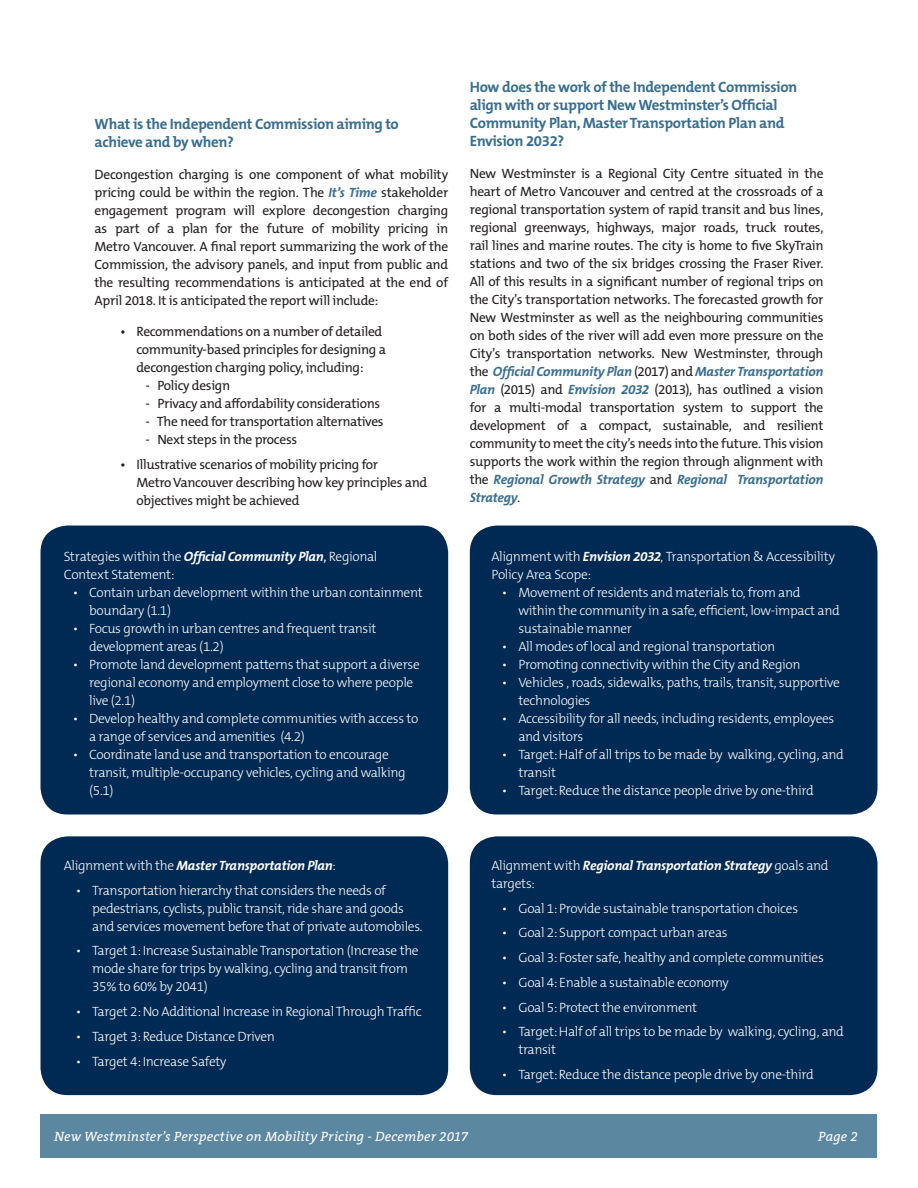
<style>
.page{position:relative;width:918px;height:1188px;background:#fff}
.page>*{position:absolute;margin:0;border:0;box-sizing:border-box;transform-origin:0 0}
.Sub-heading{font:700 15px/18px "The Mix B7";letter-spacing:-.025em;color:#386e8f}
.Text{font:300 13.5px/18px "The Mix B3";letter-spacing:-.025em;color:#fff}
.Text-2{font:13.5px/18px "The Mix B5 Plain";letter-spacing:-.025em;color:#231f20;text-align:justify}
.Text-3{font:italic 700 13.5px/18px "The Mix B7";letter-spacing:-.02em;color:#fff}
.t1{font:italic 13.5px "The Serif B5 Plain";letter-spacing:.01em;color:#fff}
.s1{font-family:"The Mix B7";font-weight:700;font-style:italic;color:#386e8f}
.s2{font-family:"The Mix B7";font-weight:700;font-style:italic}
.s3{font-family:"The Mix B5 Plain";font-weight:400}
.s4{font-family:"The Mix B3";font-weight:300;font-style:normal}
</style>
<div class="page">
<div style="left:40px;top:1115px;width:838px;height:43px;background:#5c87a1"></div>
<div style="left:40px;top:526px;width:408px;height:288px;background:#002953;border-radius:27px"></div>
<div style="left:470px;top:836px;width:408px;height:259px;background:#002953;border-radius:27px"></div>
<div style="left:40px;top:836px;width:408px;height:259px;background:#002953;border-radius:27px"></div>
<div style="left:470px;top:526px;width:408px;height:288px;background:#002953;border-radius:27px"></div>
<p class="Sub-heading" style="left:94px;top:116px;width:306px">What is the Independent Commission aiming to achieve and by when?</p>
<p class="Text-2" style="left:94px;top:166px;width:355px">Decongestion charging is one component of what mobility pricing could be within the region. The <span class="s1">It’s Time</span> stakeholder engagement program will explore decongestion charging as part of a plan for the future of mobility pricing in Metro Vancouver. A final report summarizing the work of the Commission, the advisory panels, and input from public and the resulting recommendations is anticipated at the end of April 2018. It is anticipated the report will include:</p>
<p class="Text-2" style="left:136px;top:323px;width:251px;text-align:left;text-indent:-16px">• Recommendations on a number of detailed community-based principles for designing a decongestion charging policy, including:</p>
<p class="Text-2" style="left:146px;top:377px;width:86px">- Policy design</p>
<p class="Text-2" style="left:146px;top:395px;width:236px">- Privacy and affordability considerations</p>
<p class="Text-2" style="left:146px;top:413px;width:240px">- The need for transportation alternatives</p>
<p class="Text-2" style="left:146px;top:431px;width:153px">- Next steps in the process</p>
<p class="Text-2" style="left:136px;top:456px;width:292px;text-align:left;text-indent:-16px">• Illustrative scenarios of mobility pricing for<br>Metro Vancouver describing how key principles and objectives might be achieved</p>
<p class="Text" style="left:64px;top:548px;width:315px">Strategies within the <span class="s2">Official Community Plan</span><span class="s3">,</span> Regional<br>Context Statement:</p>
<p class="Text" style="left:89px;top:584px;width:335px;text-indent:-16px">• Contain urban development within the urban containment boundary (1.1)</p>
<p class="Text" style="left:89px;top:620px;width:289px;text-indent:-16px">• Focus growth in urban centres and frequent transit development areas (1.2)</p>
<p class="Text" style="left:89px;top:656px;width:332px;text-indent:-16px">• Promote land development patterns that support a diverse regional economy and employment close to where people live (2.1)</p>
<p class="Text" style="left:89px;top:710px;width:331px;text-indent:-16px">• Develop healthy and complete communities with access to a range of services and amenities (4.2)</p>
<p class="Text" style="left:89px;top:746px;width:318px;text-indent:-16px">• Coordinate land use and transportation to encourage transit, multiple-occupancy vehicles, cycling and walking (5.1)</p>
<p class="Sub-heading" style="left:470px;top:78px;width:329px">How does the work of the Independent Commission align with or support New Westminster’s Official Community Plan, Master Transportation Plan and Envision 2032?</p>
<p class="Text-2" style="left:470px;top:164px;width:355px">New Westminster is a Regional City Centre situated in the heart of Metro Vancouver and centred at the crossroads of a regional transportation system of rapid transit and bus lines, regional greenways, highways, major roads, truck routes, rail lines and marine routes. The city is home to five SkyTrain stations and two of the six bridges crossing the Fraser River.<br>All of this results in a significant number of regional trips on the City’s transportation networks. The forecasted growth for New Westminster as well as the neighbouring communities on both sides of the river will add even more pressure on the City’s transportation networks. New Westminster, through the <span class="s1">Official Community Plan</span> (2017) and <span class="s1">Master Transportation Plan</span> (2015) and <span class="s1">Envision 2032</span> (2013), has outlined a vision for a multi-modal transportation system to support the development of a compact, sustainable, and resilient community to meet the city’s needs into the future. This vision supports the work within the region through alignment with the <span class="s1">Regional Growth Strategy</span> and <span class="s1">Regional Transportation Strategy</span>.</p>
<p class="Text" style="left:491px;top:548px;width:345px">Alignment with <span class="s2">Envision 2032</span>, Transportation &amp; Accessibility<br>Policy Area Scope:</p>
<p class="Text" style="left:518px;top:584px;width:323px;text-indent:-16px">• Movement of residents and materials to, from and within the community in a safe, efficient, low-impact and sustainable manner</p>
<p class="Text" style="left:502px;top:638px;width:275px">• All modes of local and regional transportation</p>
<p class="Text" style="left:502px;top:656px;width:300px">• Promoting connectivity within the City and Region</p>
<p class="Text" style="left:518px;top:674px;width:323px;text-indent:-16px">• Vehicles , roads, sidewalks, paths, trails, transit, supportive technologies</p>
<p class="Text" style="left:518px;top:710px;width:318px;text-indent:-16px">• Accessibility for all needs, including residents, employees and visitors</p>
<p class="Text" style="left:518px;top:746px;width:327px;text-indent:-16px">• Target: Half of all trips to be made by walking, cycling, and transit</p>
<p class="Text" style="left:502px;top:782px;width:313px">• Target: Reduce the distance people drive by one-third</p>
<p class="Text-3" style="left:64px;top:857px;width:274px"><span class="s4">Alignment with the</span> Master Transportation Plan<span class="s4">:</span></p>
<p class="Text" style="left:92px;top:881px;width:332px;text-indent:-16px">• Transportation hierarchy that considers the needs of pedestrians, cyclists, public transit, ride share and goods and services movement before that of private automobiles.</p>
<p class="Text" style="left:92px;top:942px;width:328px;text-indent:-16px">• Target 1: Increase Sustainable Transportation (Increase the mode share for trips by walking, cycling and transit from<br>35% to 60% by 2041)</p>
<p class="Text" style="left:76px;top:1003px;width:348px">• Target 2: No Additional Increase in Regional Through Traffic</p>
<p class="Text" style="left:76px;top:1028px;width:201px">• Target 3: Reduce Distance Driven</p>
<p class="Text" style="left:76px;top:1052px;width:152px">• Target 4: Increase Safety</p>
<p class="Text-3" style="left:491px;top:857px;width:339px"><span class="s4">Alignment with</span> Regional Transportation Strategy <span class="s4">goals and targets:</span></p>
<p class="Text" style="left:502px;top:899px;width:298px">• Goal 1: Provide sustainable transportation choices</p>
<p class="Text" style="left:502px;top:924px;width:227px">• Goal 2: Support compact urban areas</p>
<p class="Text" style="left:502px;top:949px;width:324px">• Goal 3: Foster safe, healthy and complete communities</p>
<p class="Text" style="left:502px;top:974px;width:228px">• Goal 4: Enable a sustainable economy</p>
<p class="Text" style="left:502px;top:998px;width:197px">• Goal 5: Protect the environment</p>
<p class="Text" style="left:518px;top:1023px;width:327px;text-indent:-16px">• Target: Half of all trips to be made by walking, cycling, and transit</p>
<p class="Text" style="left:502px;top:1066px;width:313px">• Target: Reduce the distance people drive by one-third</p>
<p class="t1" style="left:54px;top:1129px;width:416px">New Westminster’s Perspective on Mobility Pricing - December 2017</p>
<p class="t1" style="left:818px;top:1129px;width:41px">Page 2</p>
</div>
